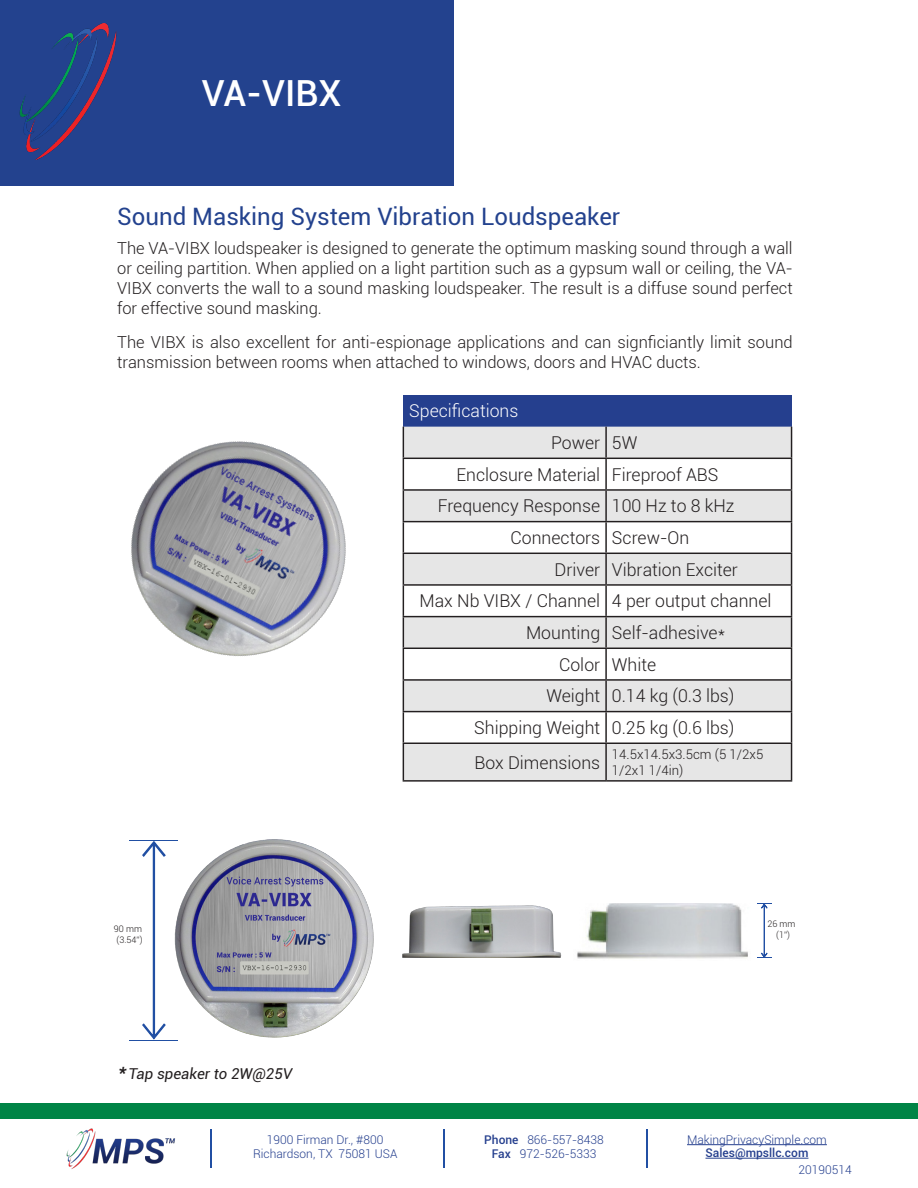
<style>
.page{position:relative;width:918px;height:1188px;background:#fff}
.page>*{position:absolute;margin:0;border:0;box-sizing:border-box;transform-origin:0 0}
.t1{font:500 36px "Roboto";color:#fff}
.t2{font:24px "Roboto";color:#23428e}
.t3{font:italic 21px "Roboto";color:#231f20}
.t4{font:300 17.7px "Roboto";color:#231f20}
.t5{font:300 17.7px "Roboto";color:#fff}
.t6{font:300 16.5px/19.8px "Roboto";color:#231f20;text-align:justify}
.t7{font:italic 15px "Roboto";color:#231f20}
.t8{font:300 13.2px/15.9px "Roboto";color:#231f20}
.t9{font:300 12px/13.5px "Roboto";color:#253f8e;text-align:center}
.t10{font:500 12px "Roboto";color:#253f8e}
.t11{font:300 9px "Roboto";color:#231f20}
.s1{font-weight:500}
</style>
<div class="page">
<div style="left:0;top:1103px;width:918px;height:16px;background:#008446"></div>
<hr style="left:443px;top:1129px;width:1px;height:39px;background:#214fa3">
<hr style="left:646px;top:1129px;width:2px;height:39px;background:#214fa3">
<hr style="left:687px;top:1144px;width:140px;height:1px;background:#253f8e">
<hr style="left:705px;top:1158px;width:103px;height:1px;background:#253f8e">
<hr style="left:211px;top:1129px;width:1px;height:39px;background:#214fa3">
<img style="left:66px;top:1128px;width:109px;height:41px">
<div style="left:0;top:0;width:454px;height:185px;background:#23428e"></div>
<img style="left:19px;top:24px;width:98px;height:135px">
<img style="left:131px;top:441px;width:215px;height:215px">
<hr style="left:130px;top:840px;width:48px;height:1px;background:#214fa3">
<hr style="left:130px;top:1040px;width:48px;height:1px;background:#214fa3">
<svg style="left:142px;top:841px;width:23px;height:199px"></svg>
<img style="left:165px;top:839px;width:209px;height:199px">
<img style="left:402px;top:905px;width:160px;height:53px">
<img style="left:577px;top:903px;width:171px;height:56px">
<svg style="left:757px;top:903px;width:15px;height:55px"></svg>
<div style="left:403px;top:395px;width:389px;height:32px;background:#253f8e"></div>
<svg style="left:404px;top:427px;width:387px;height:353px;fill:#e6e6e6"></svg>
<hr style="left:403px;top:427px;width:1px;height:31px;background:#231f20">
<hr style="left:605px;top:427px;width:2px;height:31px;background:#231f20">
<hr style="left:791px;top:427px;width:1px;height:31px;background:#231f20">
<hr style="left:403px;top:458px;width:203px;height:1px;background:#231f20">
<hr style="left:403px;top:459px;width:1px;height:30px;background:#231f20">
<hr style="left:606px;top:458px;width:186px;height:1px;background:#231f20">
<hr style="left:605px;top:459px;width:2px;height:30px;background:#231f20">
<hr style="left:791px;top:459px;width:1px;height:30px;background:#231f20">
<hr style="left:403px;top:489px;width:203px;height:2px;background:#231f20">
<hr style="left:403px;top:491px;width:1px;height:30px;background:#231f20">
<hr style="left:606px;top:489px;width:186px;height:2px;background:#231f20">
<hr style="left:605px;top:491px;width:2px;height:30px;background:#231f20">
<hr style="left:791px;top:491px;width:1px;height:30px;background:#231f20">
<hr style="left:403px;top:521px;width:203px;height:1px;background:#231f20">
<hr style="left:403px;top:522px;width:1px;height:31px;background:#231f20">
<hr style="left:606px;top:521px;width:186px;height:1px;background:#231f20">
<hr style="left:605px;top:522px;width:2px;height:31px;background:#231f20">
<hr style="left:791px;top:522px;width:1px;height:31px;background:#231f20">
<hr style="left:403px;top:553px;width:203px;height:1px;background:#231f20">
<hr style="left:403px;top:554px;width:1px;height:30px;background:#231f20">
<hr style="left:606px;top:553px;width:186px;height:1px;background:#231f20">
<hr style="left:605px;top:554px;width:2px;height:30px;background:#231f20">
<hr style="left:791px;top:554px;width:1px;height:30px;background:#231f20">
<hr style="left:403px;top:584px;width:203px;height:2px;background:#231f20">
<hr style="left:403px;top:586px;width:1px;height:30px;background:#231f20">
<hr style="left:606px;top:584px;width:186px;height:2px;background:#231f20">
<hr style="left:605px;top:586px;width:2px;height:30px;background:#231f20">
<hr style="left:791px;top:586px;width:1px;height:30px;background:#231f20">
<hr style="left:403px;top:616px;width:203px;height:1px;background:#231f20">
<hr style="left:403px;top:617px;width:1px;height:31px;background:#231f20">
<hr style="left:606px;top:616px;width:186px;height:1px;background:#231f20">
<hr style="left:605px;top:617px;width:2px;height:31px;background:#231f20">
<hr style="left:791px;top:617px;width:1px;height:31px;background:#231f20">
<hr style="left:403px;top:648px;width:203px;height:1px;background:#231f20">
<hr style="left:403px;top:649px;width:1px;height:30px;background:#231f20">
<hr style="left:606px;top:648px;width:186px;height:1px;background:#231f20">
<hr style="left:605px;top:649px;width:2px;height:30px;background:#231f20">
<hr style="left:791px;top:649px;width:1px;height:30px;background:#231f20">
<hr style="left:403px;top:679px;width:203px;height:2px;background:#231f20">
<hr style="left:403px;top:681px;width:1px;height:30px;background:#231f20">
<hr style="left:606px;top:679px;width:186px;height:2px;background:#231f20">
<hr style="left:605px;top:681px;width:2px;height:30px;background:#231f20">
<hr style="left:791px;top:681px;width:1px;height:30px;background:#231f20">
<hr style="left:403px;top:711px;width:203px;height:1px;background:#231f20">
<hr style="left:403px;top:712px;width:1px;height:31px;background:#231f20">
<hr style="left:606px;top:711px;width:186px;height:1px;background:#231f20">
<hr style="left:605px;top:712px;width:2px;height:31px;background:#231f20">
<hr style="left:791px;top:712px;width:1px;height:31px;background:#231f20">
<hr style="left:403px;top:743px;width:203px;height:1px;background:#231f20">
<hr style="left:403px;top:744px;width:1px;height:36px;background:#231f20">
<hr style="left:606px;top:743px;width:186px;height:1px;background:#231f20">
<hr style="left:605px;top:744px;width:2px;height:36px;background:#231f20">
<hr style="left:791px;top:744px;width:1px;height:36px;background:#231f20">
<hr style="left:403px;top:780px;width:203px;height:2px;background:#231f20">
<hr style="left:606px;top:780px;width:186px;height:2px;background:#231f20">
<p class="t1" style="left:202px;top:68px;width:141px">VA-VIBX</p>
<p class="t2" style="left:117px;top:200px;width:505px">Sound Masking System Vibration Loudspeaker</p>
<p class="t6" style="left:117px;top:238px;width:677px">The VA-VIBX loudspeaker is designed to generate the optimum masking sound through a wall or ceiling partition. When applied on a light partition such as a gypsum wall or ceiling, the VA-VIBX converts the wall to a sound masking loudspeaker. The result is a diffuse sound perfect for effective sound masking.</p>
<p class="t6" style="left:117px;top:331px;width:677px">The VIBX is also excellent for anti-espionage applications and can signficiantly limit sound transmission between rooms when attached to windows, doors and HVAC ducts.</p>
<p class="t5" style="left:409px;top:399px;width:111px">Specifications</p>
<p class="t11" style="left:114px;top:923px;width:30px">90 mm</p>
<p class="t11" style="left:117px;top:933px;width:27px">(3.54”)</p>
<p class="t3" style="left:118px;top:1056px;width:11px">*</p>
<p class="t7" style="left:128px;top:1063px;width:165px">Tap speaker to 2W@25V</p>
<p class="t4" style="left:551px;top:431px;width:51px">Power</p>
<p class="t4" style="left:612px;top:431px;width:27px">5W</p>
<p class="t4" style="left:457px;top:462px;width:145px">Enclosure Material</p>
<p class="t4" style="left:612px;top:462px;width:108px">Fireproof ABS</p>
<p class="t4" style="left:438px;top:494px;width:164px">Frequency Response</p>
<p class="t4" style="left:612px;top:494px;width:124px">100 Hz to 8 kHz</p>
<p class="t4" style="left:511px;top:526px;width:91px">Connectors</p>
<p class="t4" style="left:612px;top:526px;width:79px">Screw-On</p>
<p class="t4" style="left:555px;top:557px;width:47px">Driver</p>
<p class="t4" style="left:612px;top:557px;width:128px">Vibration Exciter</p>
<p class="t4" style="left:420px;top:589px;width:182px">Max Nb VIBX / Channel</p>
<p class="t4" style="left:612px;top:589px;width:161px">4 per output channel</p>
<p class="t4" style="left:526px;top:621px;width:76px">Mounting</p>
<p class="t4" style="left:612px;top:621px;width:115px">Self-adhesive*</p>
<p class="t4" style="left:559px;top:652px;width:43px">Color</p>
<p class="t4" style="left:612px;top:652px;width:46px">White</p>
<p class="t4" style="left:546px;top:684px;width:55px">Weight</p>
<p class="t4" style="left:612px;top:684px;width:124px">0.14 kg (0.3 lbs)</p>
<p class="t4" style="left:474px;top:716px;width:128px">Shipping Weight</p>
<p class="t4" style="left:612px;top:716px;width:124px">0.25 kg (0.6 lbs)</p>
<p class="t4" style="left:475px;top:750px;width:127px">Box Dimensions</p>
<p class="t8" style="left:612px;top:746px;width:153px">14.5x14.5x3.5cm (5 1/2x5<br>1/2x1 1/4in)</p>
<p class="t11" style="left:767px;top:917px;width:30px">26 mm</p>
<p class="t11" style="left:776px;top:928px;width:15px">(1”)</p>
<p class="t9" style="left:253px;top:1133px;width:146px">1900 Firman Dr., #800<br>Richardson, TX 75081 USA</p>
<p class="t9" style="left:484px;top:1133px;width:121px"><span class="s1">Phone</span> 866-557-8438<br><span class="s1">Fax</span> 972-526-5333</p>
<p class="t9" style="left:687px;top:1132px;width:141px">MakingPrivacySimple.com</p>
<p class="t10" style="left:705px;top:1145px;width:104px">Sales@mpsllc.com</p>
<p class="t9" style="left:798px;top:1162px;width:55px">20190514</p>
</div>
